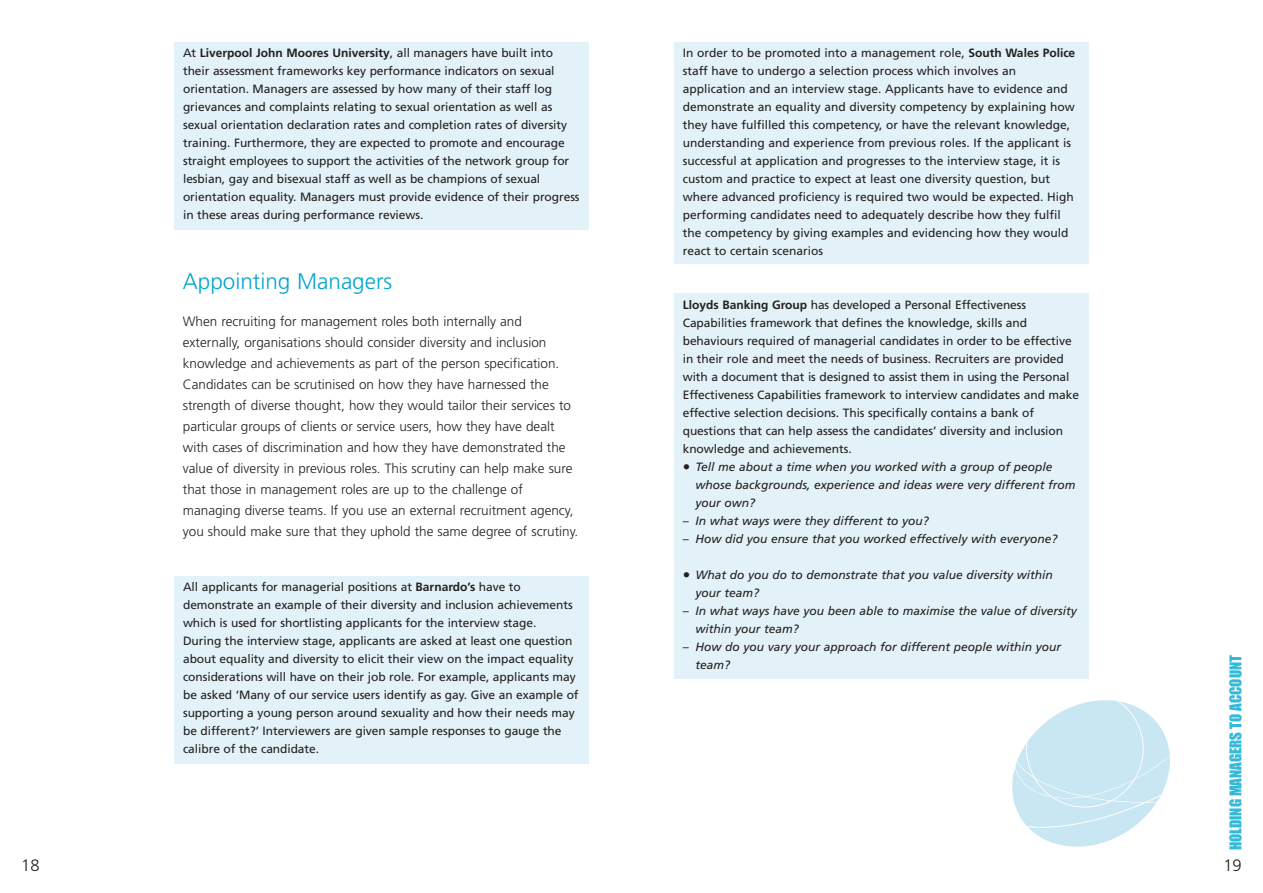
<style>
.page{position:relative;width:1263px;height:893px;background:#fff}
.page>*{position:absolute;margin:0;border:0;box-sizing:border-box;transform-origin:0 0}
.t1{font:300 22.5px "Frutiger";color:#00a5cc}
.t2{font:300 16.5px "Frutiger";color:#231f20}
.t3{font:15px "Impact";color:#34b9d8}
.t4{font:300 13.5px/21px "Frutiger";color:#231f20}
.t5{font:12px/18px "Frutiger";letter-spacing:-.005em;color:#231f20}
.t6{font:italic 12px/18px "Frutiger";color:#231f20}
.s1{font-weight:700}
.s2{font-style:normal;font-size:15px}
</style>
<div class="page">
<svg style="left:1012px;top:700px;width:158px;height:147px"></svg>
<div style="left:174px;top:43px;width:415px;height:187px;background:#e2f2f8"></div>
<div style="left:174px;top:576px;width:415px;height:188px;background:#e2f2f8"></div>
<div style="left:674px;top:43px;width:415px;height:221px;background:#e2f2f8"></div>
<div style="left:674px;top:293px;width:415px;height:386px;background:#e2f2f8"></div>
<h2 class="t2" style="left:21px;top:859px;width:20px">18</h2>
<p class="t5" style="left:183px;top:44px;width:398px">At <span class="s1">Liverpool John Moores University</span>, all managers have built into their assessment frameworks key performance indicators on sexual orientation. Managers are assessed by how many of their staff log grievances and complaints relating to sexual orientation as well as sexual orientation declaration rates and completion rates of diversity training. Furthermore, they are expected to promote and encourage straight employees to support the activities of the network group for lesbian, gay and bisexual staff as well as be champions of sexual orientation equality. Managers must provide evidence of their progress in these areas during performance reviews.</p>
<h1 class="t1" style="left:183px;top:272px;width:211px">Appointing Managers</h1>
<p class="t4" style="left:183px;top:312px;width:397px">When recruiting for management roles both internally and externally, organisations should consider diversity and inclusion knowledge and achievements as part of the person specification.<br>Candidates can be scrutinised on how they have harnessed the strength of diverse thought, how they would tailor their services to particular groups of clients or service users, how they have dealt with cases of discrimination and how they have demonstrated the value of diversity in previous roles. This scrutiny can help make sure that those in management roles are up to the challenge of managing diverse teams. If you use an external recruitment agency, you should make sure that they uphold the same degree of scrutiny.</p>
<p class="t5" style="left:183px;top:578px;width:397px">All applicants for managerial positions at <span class="s1">Barnardo’s</span> have to demonstrate an example of their diversity and inclusion achievements which is used for shortlisting applicants for the interview stage.<br>During the interview stage, applicants are asked at least one question about equality and diversity to elicit their view on the impact equality considerations will have on their job role. For example, applicants may be asked ‘Many of our service users identify as gay. Give an example of supporting a young person around sexuality and how their needs may be different?’ Interviewers are given sample responses to gauge the calibre of the candidate.</p>
<p class="t5" style="left:683px;top:44px;width:394px">In order to be promoted into a management role, <span class="s1">South Wales Police </span>staff have to undergo a selection process which involves an application and an interview stage. Applicants have to evidence and demonstrate an equality and diversity competency by explaining how they have fulfilled this competency, or have the relevant knowledge, understanding and experience from previous roles. If the applicant is successful at application and progresses to the interview stage, it is custom and practice to expect at least one diversity question, but where advanced proficiency is required two would be expected. High performing candidates need to adequately describe how they fulfil the competency by giving examples and evidencing how they would react to certain scenarios</p>
<p class="t5" style="left:683px;top:296px;width:398px"><span class="s1">Lloyds Banking Group</span> has developed a Personal Effectiveness Capabilities framework that defines the knowledge, skills and behaviours required of managerial candidates in order to be effective in their role and meet the needs of business. Recruiters are provided with a document that is designed to assist them in using the Personal Effectiveness Capabilities framework to interview candidates and make effective selection decisions. This specifically contains a bank of questions that can help assess the candidates’ diversity and inclusion knowledge and achievements.</p>
<p class="t6" style="left:695px;top:458px;width:381px;text-indent:-13px"><span class="s2">•</span> Tell me about a time when you worked with a group of people whose backgrounds, experience and ideas were very different from your own?</p>
<p class="t6" style="left:683px;top:512px;width:248px">– In what ways were they different to you?</p>
<p class="t6" style="left:683px;top:530px;width:376px">– How did you ensure that you worked effectively with everyone?</p>
<p class="t6" style="left:695px;top:566px;width:359px;text-indent:-13px"><span class="s2">•</span> What do you do to demonstrate that you value diversity within your team?</p>
<p class="t6" style="left:695px;top:602px;width:383px;text-indent:-13px">– In what ways have you been able to maximise the value of diversity within your team?</p>
<p class="t6" style="left:695px;top:638px;width:367px;text-indent:-13px">– How do you vary your approach for different people within your team?</p>
<p class="t3" style="left:1231px;top:850px;width:197px;rotate:-90deg">HOLDING MANAGERS TO ACCOUNT</p>
<h2 class="t2" style="left:1223px;top:859px;width:20px">19</h2>
</div>
